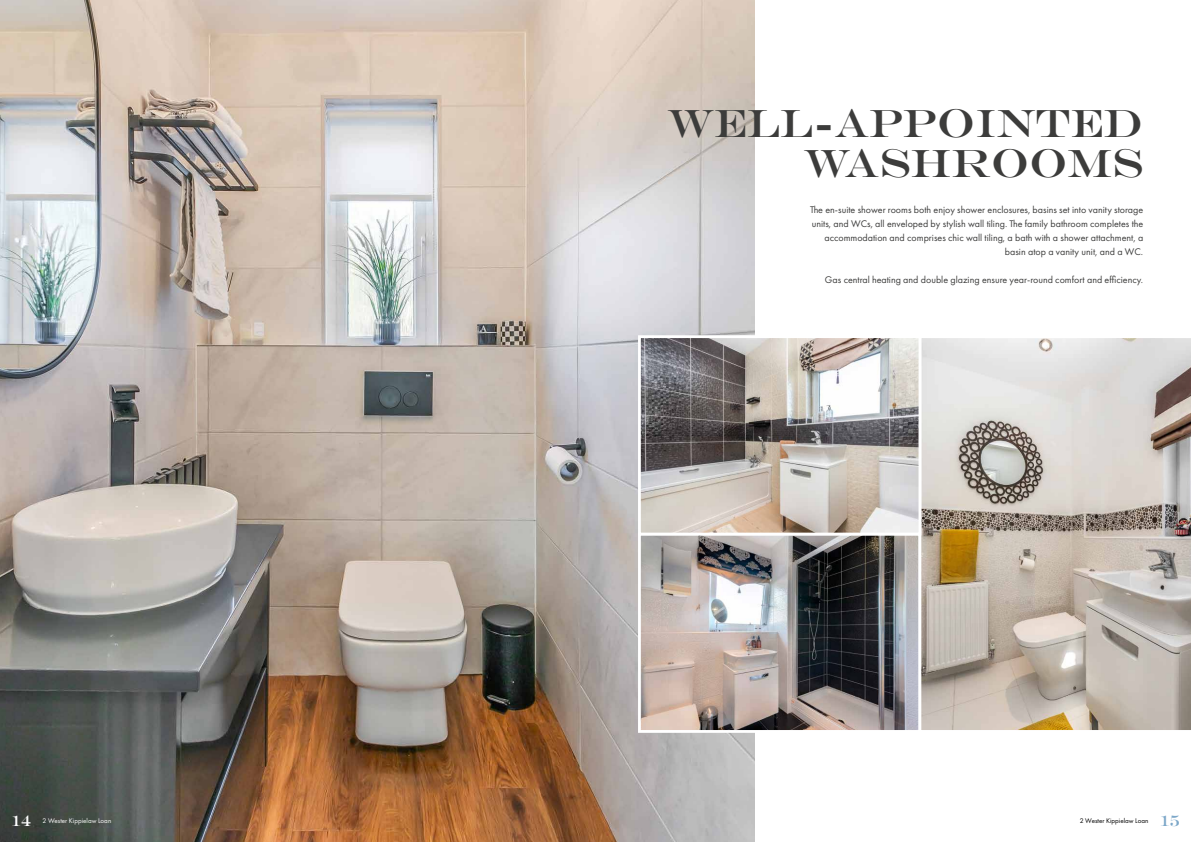
<style>
.page{position:relative;width:1191px;height:842px;background:#fff}
.page>*{position:absolute;margin:0;border:0;box-sizing:border-box;transform-origin:0 0}
.t1{font:40px/40px "Engravers";color:#3c3c3b;text-align:right}
.t2{font:10px/14px "Futura PT";color:#3c3c3b;text-align:right}
.t3{font:7px "Futura PT";color:#fff}
.t4{font:7px "Futura PT";color:#000}
.s1{font-family:"Engravers";font-size:15px}
.s2{font-family:"Engravers";font-size:15px;color:#7da8c9}
</style>
<div class="page">
<img style="left:0;top:0;width:754px;height:842px">
<img style="left:642px;top:339px;width:275px;height:390px">
<div style="left:638px;top:533px;width:283px;height:200px;border:3px solid #fff"></div>
<svg style="left:918px;top:338px;width:273px;height:395px;background:#c3bbb1"></svg>
<div style="left:638px;top:335px;width:283px;height:200px;border:3px solid #fff"></div>
<p class="t1" style="left:667px;top:103px;width:477px">WELL-APPOINTED<br>WASHROOMS</p>
<p class="t2" style="left:810px;top:203px;width:334px">The en-suite shower rooms both enjoy shower enclosures, basins set into vanity storage units, and WCs, all enveloped by stylish wall tiling. The family bathroom completes the accommodation and comprises chic wall tiling, a bath with a shower attachment, a basin atop a vanity unit, and a WC.</p>
<p class="t2" style="left:825px;top:273px;width:320px">Gas central heating and double glazing ensure year-round comfort and efficiency.</p>
<p class="t3" style="left:12px;top:816px;width:101px"><span class="s1">14</span> 2 Wester Kippielaw Loan</p>
<p class="t4" style="left:1079px;top:816px;width:101px">2 Wester Kippielaw Loan <span class="s2">15</span></p>
</div>
